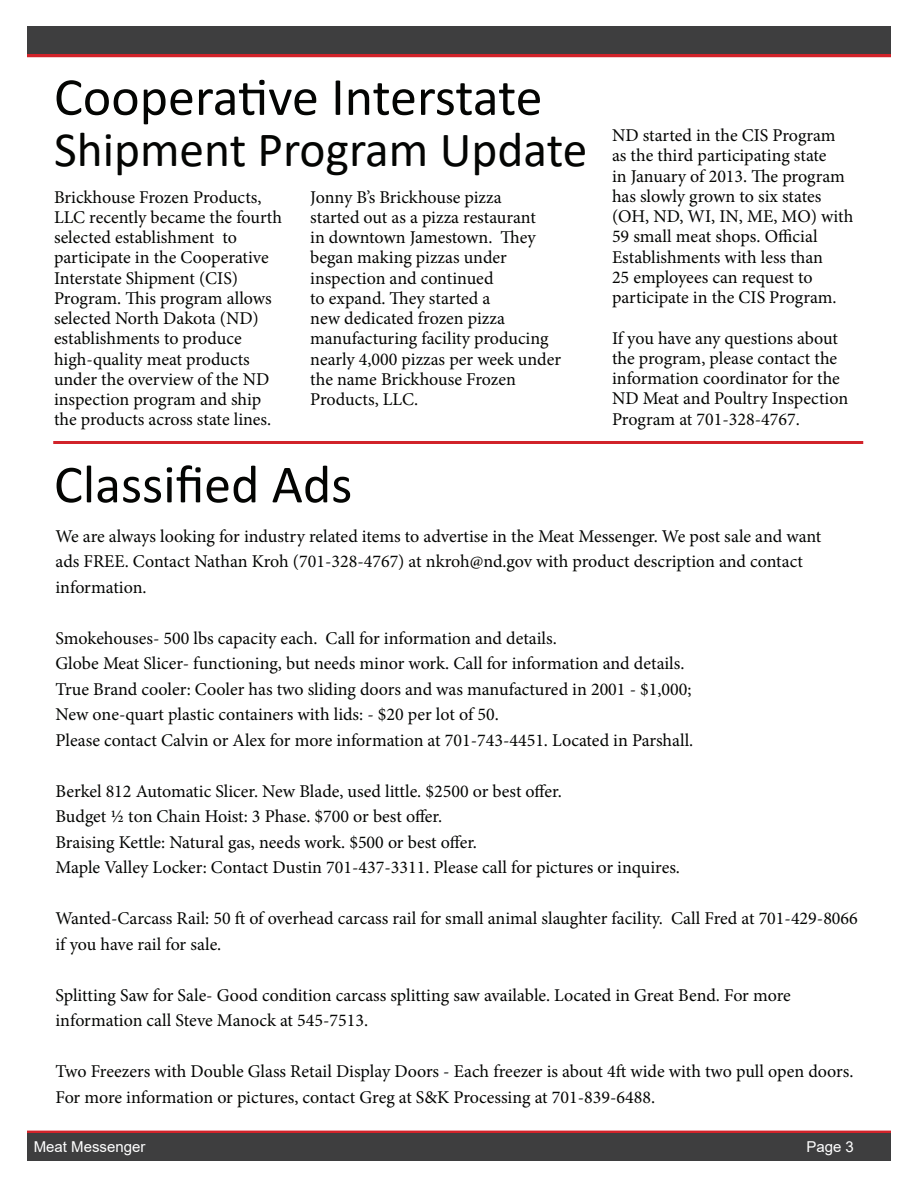
<style>
.page{position:relative;width:918px;height:1188px;background:#fff}
.page>*{position:absolute;margin:0;border:0;box-sizing:border-box;transform-origin:0 0}
.Story_Title{font:54px "Calibri";color:#040503}
.Story_Title-2{font:49.5px "Calibri";color:#040503}
.Body_Copy{font:18px/20.2px "Minion Pro";color:#040503}
.t1{font:15px "Arial";color:#fff}
</style>
<div class="page">
<svg style="left:27px;top:1131px;width:864px;height:3px;background:#a02c31"></svg>
<div style="left:27px;top:1134px;width:864px;height:27px;background:#3e3e3f"></div>
<hr style="left:27px;top:53px;width:864px;height:4px;background:#d1232a">
<div style="left:27px;top:27px;width:864px;height:27px;background:#3e3e3f"></div>
<hr style="left:53px;top:441px;width:810px;height:3px;background:#d1232a">
<p class="Story_Title" style="left:54px;top:59px;width:490px">Cooperative Interstate</p>
<p class="Story_Title-2" style="left:54px;top:115px;width:535px">Shipment Program Update</p>
<p class="Body_Copy" style="left:54px;top:187px;width:230px">Brickhouse Frozen Products,<br>LLC recently became the fourth selected establishment to participate in the Cooperative<br>Interstate Shipment (CIS)<br>Program. This program allows selected North Dakota (ND) establishments to produce high-quality meat products under the overview of the ND inspection program and ship the products across state lines.</p>
<p class="Body_Copy" style="left:310px;top:187px;width:252px">Jonny B’s Brickhouse pizza<br>started out as a pizza restaurant<br>in downtown Jamestown. They began making pizzas under inspection and continued<br>to expand. They started a<br>new dedicated frozen pizza manufacturing facility producing nearly 4,000 pizzas per week under the name Brickhouse Frozen<br>Products, LLC.</p>
<p class="Story_Title" style="left:54px;top:447px;width:300px">Classified Ads</p>
<p class="Body_Copy" style="left:56px;top:523px;width:767px;line-height:25.5px">We are always looking for industry related items to advertise in the Meat Messenger. We post sale and want ads FREE. Contact Nathan Kroh (701-328-4767) at nkroh@nd.gov with product description and contact information.</p>
<p class="Body_Copy" style="left:56px;top:628px;width:503px">Smokehouses- 500 lbs capacity each. Call for information and details.</p>
<p class="Body_Copy" style="left:56px;top:653px;width:631px">Globe Meat Slicer- functioning, but needs minor work. Call for information and details.</p>
<p class="Body_Copy" style="left:56px;top:679px;width:638px">True Brand cooler: Cooler has two sliding doors and was manufactured in 2001 - $1,000;</p>
<p class="Body_Copy" style="left:56px;top:704px;width:445px">New one-quart plastic containers with lids: - $20 per lot of 50.</p>
<p class="Body_Copy" style="left:56px;top:730px;width:639px">Please contact Calvin or Alex for more information at 701-743-4451. Located in Parshall.</p>
<p class="Body_Copy" style="left:56px;top:781px;width:508px">Berkel 812 Automatic Slicer. New Blade, used little. $2500 or best offer.</p>
<p class="Body_Copy" style="left:56px;top:806px;width:388px">Budget ½ ton Chain Hoist: 3 Phase. $700 or best offer.</p>
<p class="Body_Copy" style="left:56px;top:832px;width:423px">Braising Kettle: Natural gas, needs work. $500 or best offer.</p>
<p class="Body_Copy" style="left:56px;top:857px;width:626px">Maple Valley Locker: Contact Dustin 701-437-3311. Please call for pictures or inquires.</p>
<p class="Body_Copy" style="left:56px;top:906px;width:804px;line-height:25.5px">Wanted-Carcass Rail: 50 ft of overhead carcass rail for small animal slaughter facility. Call Fred at 701-429-8066 if you have rail for sale.</p>
<p class="Body_Copy" style="left:56px;top:982px;width:737px;line-height:25.5px">Splitting Saw for Sale- Good condition carcass splitting saw available. Located in Great Bend. For more information call Steve Manock at 545-7513.</p>
<p class="Body_Copy" style="left:56px;top:1059px;width:800px;line-height:25.5px">Two Freezers with Double Glass Retail Display Doors - Each freezer is about 4ft wide with two pull open doors.<br>For more information or pictures, contact Greg at S&amp;K Processing at 701-839-6488.</p>
<p class="Body_Copy" style="left:612px;top:125px;width:243px">ND started in the CIS Program as the third participating state<br>in January of 2013. The program has slowly grown to six states (OH, ND, WI, IN, ME, MO) with<br>59 small meat shops. Official<br>Establishments with less than<br>25 employees can request to participate in the CIS Program.</p>
<p class="Body_Copy" style="left:612px;top:328px;width:238px">If you have any questions about the program, please contact the information coordinator for the<br>ND Meat and Poultry Inspection<br>Program at 701-328-4767.</p>
<p class="t1" style="left:34px;top:1137px;width:113px">Meat Messenger</p>
<p class="t1" style="left:806px;top:1137px;width:49px">Page 3</p>
</div>
